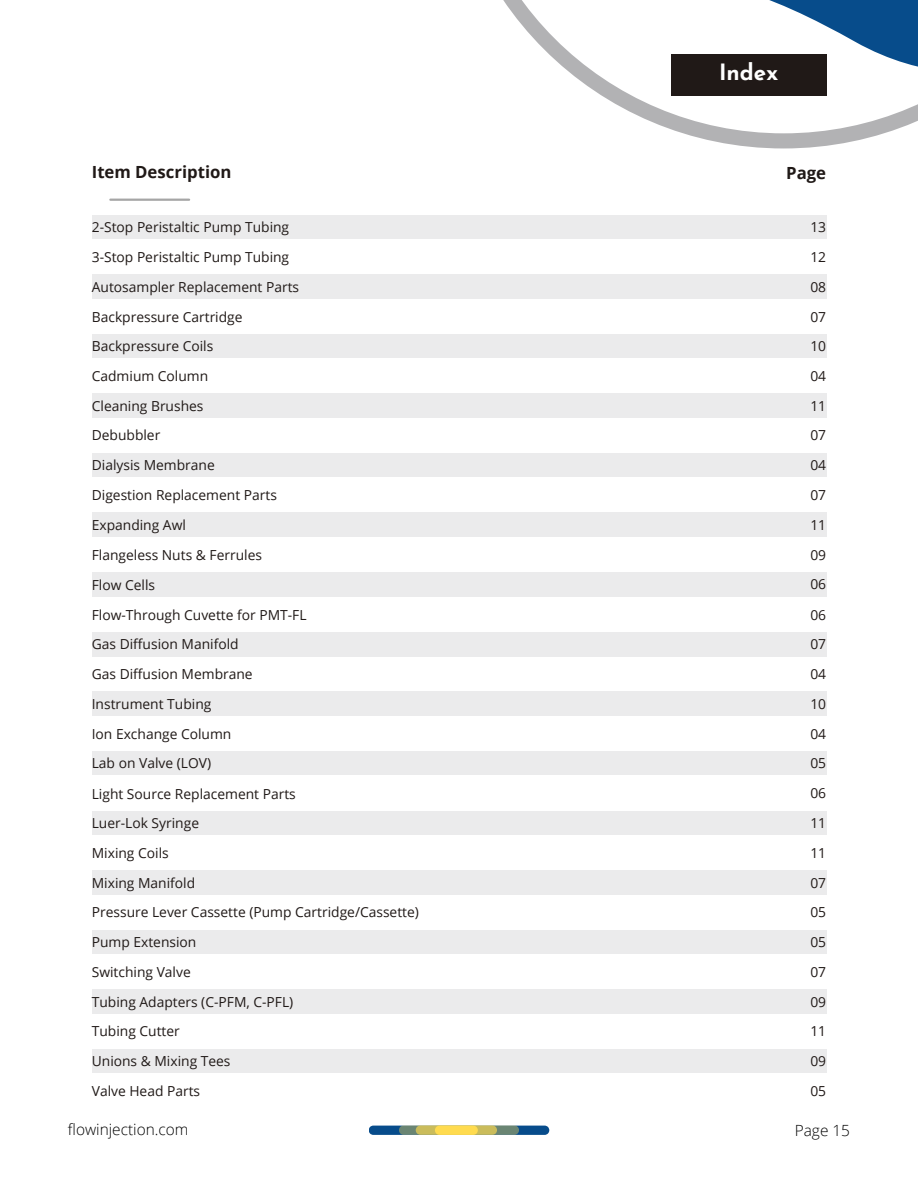
<style>
.page{position:relative;width:918px;height:1188px;background:#fff}
.page>*{position:absolute;margin:0;border:0;box-sizing:border-box;transform-origin:0 0}
.t1{font:700 22.5px "Josefin Sans";color:#fff}
.t2{font:700 16.8px "Open Sans";color:#201917}
.t3{font:300 15.45px "Open Sans";color:#000}
.t4{font:13.8px "Open Sans";color:#201917}
</style>
<div class="page">
<svg style="left:369px;top:1125px;width:180px;height:10px;background:#869775"></svg>
<hr style="left:110px;top:199px;width:79px;height:2px;background:#a6a6a6">
<div style="left:92px;top:334px;width:734px;height:24px;background:#ebebec"></div>
<div style="left:92px;top:453px;width:734px;height:24px;background:#ebebec"></div>
<div style="left:92px;top:513px;width:734px;height:24px;background:#ebebec"></div>
<div style="left:92px;top:215px;width:734px;height:24px;background:#ebebec"></div>
<div style="left:92px;top:274px;width:734px;height:24px;background:#ebebec"></div>
<div style="left:92px;top:573px;width:734px;height:24px;background:#ebebec"></div>
<div style="left:92px;top:751px;width:734px;height:24px;background:#ebebec"></div>
<div style="left:92px;top:811px;width:734px;height:24px;background:#ebebec"></div>
<div style="left:92px;top:870px;width:734px;height:24px;background:#ebebec"></div>
<div style="left:92px;top:632px;width:734px;height:24px;background:#ebebec"></div>
<div style="left:92px;top:691px;width:734px;height:24px;background:#ebebec"></div>
<div style="left:92px;top:930px;width:734px;height:24px;background:#ebebec"></div>
<div style="left:92px;top:393px;width:734px;height:24px;background:#ebebec"></div>
<div style="left:92px;top:989px;width:734px;height:24px;background:#ebebec"></div>
<div style="left:92px;top:1049px;width:734px;height:24px;background:#ebebec"></div>
<svg style="left:683px;top:133px;width:201px;height:15px;fill:#b2b2b4"></svg>
<div style="left:671px;top:54px;width:155px;height:42px;background:#201917"></div>
<svg style="left:503px;top:0;width:415px;height:80px"></svg>
<h1 class="t1" style="left:719px;top:63px;width:61px">Index</h1>
<p class="t2" style="left:92px;top:160px;width:141px">Item Description</p>
<p class="t2" style="left:786px;top:161px;width:41px">Page</p>
<p class="t4" style="left:92px;top:218px;width:199px">2-Stop Peristaltic Pump Tubing</p>
<p class="t4" style="left:810px;top:218px;width:17px">13</p>
<p class="t4" style="left:92px;top:247px;width:199px">3-Stop Peristaltic Pump Tubing</p>
<p class="t4" style="left:810px;top:247px;width:17px">12</p>
<p class="t4" style="left:92px;top:277px;width:209px">Autosampler Replacement Parts</p>
<p class="t4" style="left:810px;top:277px;width:17px">08</p>
<p class="t4" style="left:92px;top:307px;width:152px">Backpressure Cartridge</p>
<p class="t4" style="left:810px;top:307px;width:17px">07</p>
<p class="t4" style="left:92px;top:337px;width:123px">Backpressure Coils</p>
<p class="t4" style="left:810px;top:337px;width:17px">10</p>
<p class="t4" style="left:92px;top:366px;width:118px">Cadmium Column</p>
<p class="t4" style="left:810px;top:366px;width:17px">04</p>
<p class="t4" style="left:92px;top:396px;width:113px">Cleaning Brushes</p>
<p class="t4" style="left:810px;top:396px;width:17px">11</p>
<p class="t4" style="left:92px;top:426px;width:70px">Debubbler</p>
<p class="t4" style="left:810px;top:426px;width:17px">07</p>
<p class="t4" style="left:92px;top:455px;width:125px">Dialysis Membrane</p>
<p class="t4" style="left:810px;top:455px;width:17px">04</p>
<p class="t4" style="left:92px;top:485px;width:187px">Digestion Replacement Parts</p>
<p class="t4" style="left:810px;top:485px;width:17px">07</p>
<p class="t4" style="left:92px;top:515px;width:96px">Expanding Awl</p>
<p class="t4" style="left:810px;top:515px;width:17px">11</p>
<p class="t4" style="left:92px;top:545px;width:172px">Flangeless Nuts &amp; Ferrules</p>
<p class="t4" style="left:810px;top:545px;width:17px">09</p>
<p class="t4" style="left:92px;top:575px;width:65px">Flow Cells</p>
<p class="t4" style="left:810px;top:575px;width:17px">06</p>
<p class="t4" style="left:92px;top:605px;width:216px">Flow-Through Cuvette for PMT-FL</p>
<p class="t4" style="left:810px;top:605px;width:17px">06</p>
<p class="t4" style="left:92px;top:635px;width:148px">Gas Diffusion Manifold</p>
<p class="t4" style="left:810px;top:635px;width:17px">07</p>
<p class="t4" style="left:92px;top:664px;width:162px">Gas Diffusion Membrane</p>
<p class="t4" style="left:810px;top:664px;width:17px">04</p>
<p class="t4" style="left:92px;top:694px;width:121px">Instrument Tubing</p>
<p class="t4" style="left:810px;top:694px;width:17px">10</p>
<p class="t4" style="left:92px;top:724px;width:141px">Ion Exchange Column</p>
<p class="t4" style="left:810px;top:724px;width:17px">04</p>
<p class="t4" style="left:92px;top:754px;width:121px">Lab on Valve (LOV)</p>
<p class="t4" style="left:810px;top:754px;width:17px">05</p>
<p class="t4" style="left:92px;top:784px;width:206px">Light Source Replacement Parts</p>
<p class="t4" style="left:810px;top:783px;width:17px">06</p>
<p class="t4" style="left:92px;top:814px;width:109px">Luer-Lok Syringe</p>
<p class="t4" style="left:810px;top:814px;width:17px">11</p>
<p class="t4" style="left:92px;top:843px;width:78px">Mixing Coils</p>
<p class="t4" style="left:810px;top:843px;width:17px">11</p>
<p class="t4" style="left:92px;top:873px;width:105px">Mixing Manifold</p>
<p class="t4" style="left:810px;top:873px;width:17px">07</p>
<p class="t4" style="left:92px;top:903px;width:329px">Pressure Lever Cassette (Pump Cartridge/Cassette)</p>
<p class="t4" style="left:810px;top:903px;width:17px">05</p>
<p class="t4" style="left:92px;top:932px;width:106px">Pump Extension</p>
<p class="t4" style="left:810px;top:932px;width:17px">05</p>
<p class="t4" style="left:92px;top:962px;width:100px">Switching Valve</p>
<p class="t4" style="left:810px;top:962px;width:17px">07</p>
<p class="t4" style="left:92px;top:992px;width:203px">Tubing Adapters (C-PFM, C-PFL)</p>
<p class="t4" style="left:810px;top:992px;width:17px">09</p>
<p class="t4" style="left:92px;top:1022px;width:90px">Tubing Cutter</p>
<p class="t4" style="left:810px;top:1022px;width:17px">11</p>
<p class="t4" style="left:92px;top:1051px;width:140px">Unions &amp; Mixing Tees</p>
<p class="t4" style="left:810px;top:1051px;width:17px">09</p>
<p class="t4" style="left:92px;top:1081px;width:110px">Valve Head Parts</p>
<p class="t4" style="left:810px;top:1081px;width:17px">05</p>
<p class="t3" style="left:68px;top:1119px;width:122px">flowinjection.com</p>
<p class="t3" style="left:795px;top:1119px;width:57px">Page 15</p>
</div>
